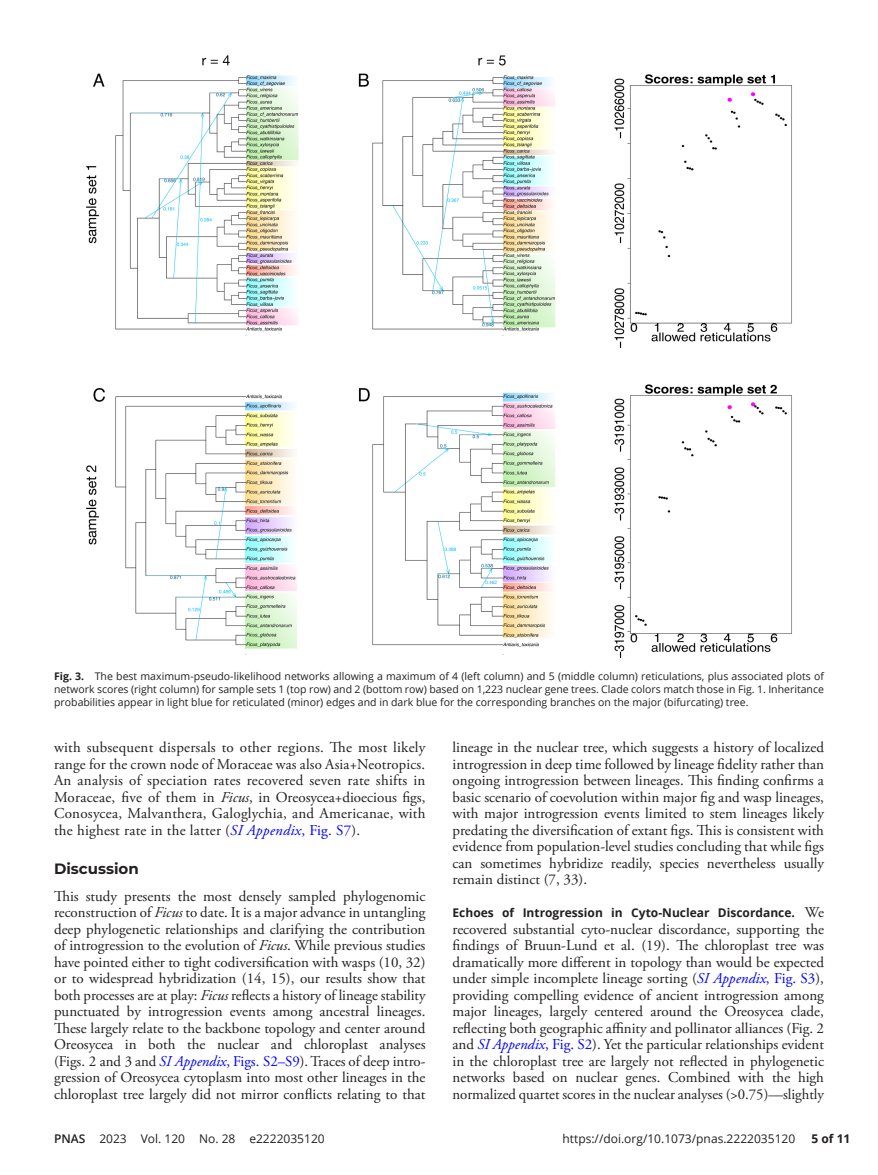
<style>
.page{position:relative;width:878px;height:1175px;background:#fff}
.page>*{position:absolute;margin:0;border:0;box-sizing:border-box;transform-origin:0 0}
.t1{font:15px/16.5px "Adobe Garamond Pro";color:#231f20;text-align:justify}
.t2{font:700 15px "Montserrat";color:#231f20}
.t3{font:12px "Open Sans";color:#231f20}
.t4{font:700 12px "Open Sans";color:#231f20}
.t5{font:10.5px/12.8px "Open Sans";color:#231f20;text-align:justify}
.s1{font-weight:700}
.s2{font-style:italic}
.s3{font-style:italic;color:#00f}
.s4{color:#00f}
.s5{font-family:"Adobe Garamond Pro";font-weight:400;font-size:15px}
.s6{font-weight:600}
</style>
<div class="page">
<img style="left:86px;top:55px;width:706px;height:603px">
<p class="t5" style="left:54px;top:670px;width:771px"><span class="s1">Fig. 3.</span> The best maximum-pseudo-likelihood networks allowing a maximum of 4 (left column) and 5 (middle column) reticulations, plus associated plots of network scores (right column) for sample sets 1 (top row) and 2 (bottom row) based on 1,223 nuclear gene trees. Clade colors match those in Fig. 1. Inheritance probabilities appear in light blue for reticulated (minor) edges and in dark blue for the corresponding branches on the major (bifurcating) tree.</p>
<p class="t1" style="left:54px;top:739px;width:373px">with subsequent dispersals to other regions. The most likely range for the crown node of Moraceae was also Asia+Neotropics.<br>An analysis of speciation rates recovered seven rate shifts in Moraceae, five of them in <span class="s2">Ficus</span>, in Oreosycea+dioecious figs, Conosycea, Malvanthera, Galoglychia, and Americanae, with the highest rate in the latter (<span class="s3">SI Appendix</span><span class="s4">, Fig. S7</span>).</p>
<p class="t2" style="left:54px;top:857px;width:86px">Discussion</p>
<p class="t1" style="left:54px;top:888px;width:373px">This study presents the most densely sampled phylogenomic reconstruction of <span class="s2">Ficus</span> to date. It is a major advance in untangling deep phylogenetic relationships and clarifying the contribution of introgression to the evolution of <span class="s2">Ficus</span>. While previous studies have pointed either to tight codiversification with wasps (10, 32) or to widespread hybridization (14, 15), our results show that both processes are at play: <span class="s2">Ficus</span> reflects a history of lineage stability punctuated by introgression events among ancestral lineages.<br>These largely relate to the backbone topology and center around Oreosycea in both the nuclear and chloroplast analyses (Figs. 2 and 3 and <span class="s3">SI Appendix</span><span class="s4">, Figs. S2–S9</span>). Traces of deep intro&shy;gression of Oreosycea cytoplasm into most other lineages in the chloroplast tree largely did not mirror conflicts relating to that</p>
<p class="t1" style="left:452px;top:739px;width:373px">lineage in the nuclear tree, which suggests a history of localized introgression in deep time followed by lineage fidelity rather than ongoing introgression between lineages. This finding confirms a basic scenario of coevolution within major fig and wasp lineages, with major introgression events limited to stem lineages likely predating the diversification of extant figs. This is consistent with evidence from population-level studies concluding that while figs can sometimes hybridize readily, species nevertheless usually remain distinct (7, 33).</p>
<p class="t4" style="left:452px;top:904px;width:373px">Echoes of Introgression in Cyto-Nuclear Discordance. <span class="s5">We</span></p>
<p class="t1" style="left:452px;top:921px;width:373px">recovered substantial cyto-nuclear discordance, supporting the findings of Bruun-Lund et al. (19). The chloroplast tree was dramatically more different in topology than would be expected under simple incomplete lineage sorting (<span class="s3">SI Appendix</span><span class="s4">, Fig. S3</span>), providing compelling evidence of ancient introgression among major lineages, largely centered around the Oreosycea clade, reflecting both geographic affinity and pollinator alliances (Fig. 2 and <span class="s3">SI Appendix</span><span class="s4">, Fig. S2</span>). Yet the particular relationships evident in the chloroplast tree are largely not reflected in phylogenetic networks based on nuclear genes. Combined with the high normalized quartet scores in the nuclear analyses (&gt;0.75)—slightly</p>
<p class="t3" style="left:54px;top:1130px;width:272px"><span class="s6">PNAS</span> 2023 Vol. 120 No. 28 e2222035120</p>
<p class="t3" style="left:562px;top:1130px;width:234px">https://doi.org/10.1073/pnas.2222035120</p>
<p class="t4" style="left:811px;top:1130px;width:40px">5 of 11</p>
</div>
